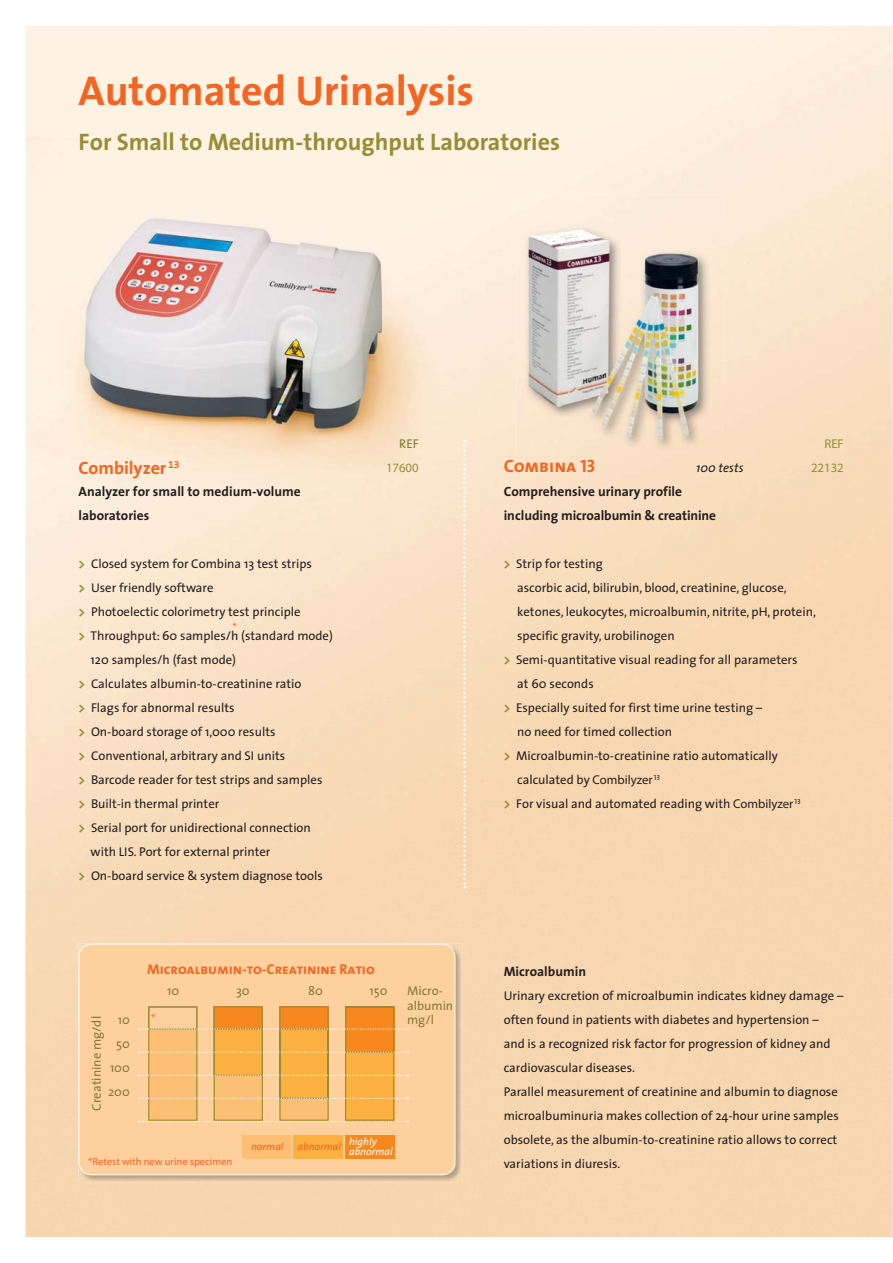
<style>
.page{position:relative;width:893px;height:1263px;background:#fff}
.page>*{position:absolute;margin:0;border:0;box-sizing:border-box;transform-origin:0 0}
.t1{font:700 42px "The Sans B7";color:#f26522}
.t2{font:700 24px "The Sans";color:#968e37}
.t3{font:700 18px "The Sans B7";color:#f26522}
.t4{font:18px "The Sans Bold Caps";color:#f26522}
.t5{font:14.25px "The Sans Bold Caps";color:#f26522}
.t6{font:700 13.5px/24px "The Sans";color:#231f20}
.t7{font:12.75px/24px "The Sans";color:#231f20}
.t8{font:12.75px/24px "The Sans";color:#827c35;text-align:right}
.t9{font:12.75px "Myriad Pro";color:#968e37}
.t10{font:italic 12.75px "The Sans";color:#231f20}
.t11{font:10.5px "Myriad Pro";color:#f26522}
.t12{font:italic 10.5px "The Sans";color:#f26522}
.t13{font:italic 10.5px/10.5px "The Sans";color:#fff}
.s1{font-weight:700;font-size:13.5px;color:#968e37}
.s2{font-family:"Myriad Pro"}
</style>
<div class="page">
<img style="left:26px;top:26px;width:356px;height:947px">
<img style="left:689px;top:236px;width:204px;height:1001px">
<div style="left:434px;top:973px;width:102px;height:264px;background:#f6d6af"></div>
<img style="left:516px;top:194px;width:207px;height:261px">
<img style="left:525px;top:226px;width:184px;height:225px">
<img style="left:78px;top:944px;width:384px;height:238px">
<div style="left:79px;top:944px;width:376px;height:231px;background:#fed09e;border-radius:13px"></div>
<div style="left:79px;top:944px;width:376px;height:231px;border:1px solid #fff;border-radius:13px"></div>
<div style="left:242px;top:1135px;width:49px;height:23px;background:#fdbf73"></div>
<div style="left:294px;top:1135px;width:49px;height:23px;background:#fbb03f"></div>
<div style="left:345px;top:1135px;width:50px;height:23px;background:#f6881f"></div>
<svg style="left:138px;top:1006px;width:271px;height:116px"></svg>
<svg style="left:463px;top:440px;width:3px;height:449px"></svg>
<h1 class="t1" style="left:79px;top:66px;width:397px">Automated Urinalysis</h1>
<h2 class="t2" style="left:79px;top:131px;width:483px">For Small to Medium-throughput Laboratories</h2>
<p class="t8" style="left:399px;top:433px;width:21px">REF</p>
<p class="t9" style="left:824px;top:439px;width:21px">REF</p>
<h3 class="t3" style="left:79px;top:457px;width:102px">Combilyzer <sup>13</sup></h3>
<p class="t9" style="left:386px;top:463px;width:34px">17600</p>
<p class="t6" style="left:79px;top:480px;width:224px">Analyzer for small to medium-volume laboratories</p>
<p class="t7" style="left:79px;top:553px;width:235px"><span class="s1">&gt;</span> Closed system for Combina 13 test strips</p>
<p class="t7" style="left:79px;top:577px;width:136px"><span class="s1">&gt;</span> User friendly software</p>
<p class="t7" style="left:79px;top:601px;width:223px"><span class="s1">&gt;</span> Photoelectic colorimetry test principle</p>
<p class="t7" style="left:79px;top:625px;width:256px"><span class="s1">&gt;</span> Throughput: 60 samples/h (standard mode)</p>
<p class="t7" style="left:91px;top:649px;width:147px">120 samples/h (fast mode)</p>
<p class="t7" style="left:79px;top:673px;width:224px"><span class="s1">&gt;</span> Calculates albumin-to-creatinine ratio</p>
<p class="t7" style="left:79px;top:697px;width:157px"><span class="s1">&gt;</span> Flags for abnormal results</p>
<p class="t7" style="left:79px;top:721px;width:198px"><span class="s1">&gt;</span> On-board storage of 1,000 results</p>
<p class="t7" style="left:79px;top:745px;width:208px"><span class="s1">&gt;</span> Conventional, arbitrary and SI units</p>
<p class="t7" style="left:79px;top:769px;width:245px"><span class="s1">&gt;</span> Barcode reader for test strips and samples</p>
<p class="t7" style="left:79px;top:793px;width:142px"><span class="s1">&gt;</span> Built-in thermal printer</p>
<p class="t7" style="left:79px;top:817px;width:234px"><span class="s1">&gt;</span> Serial port for unidirectional connection</p>
<p class="t7" style="left:91px;top:841px;width:181px">with LIS. Port for external printer</p>
<p class="t7" style="left:79px;top:865px;width:246px"><span class="s1">&gt;</span> On-board service &amp; system diagnose tools</p>
<p class="t11" style="left:233px;top:622px;width:6px">*</p>
<p class="t8" style="left:86px;top:1111px;width:96px;rotate:-90deg">Creatinine mg/dl</p>
<p class="t8" style="left:108px;top:1009px;width:23px">10<br>50<br>100<br>200</p>
<p class="t5" style="left:147px;top:965px;width:229px">Microalbumin-to-Creatinine Ratio</p>
<p class="t11" style="left:151px;top:1014px;width:6px">*</p>
<p class="t8" style="left:167px;top:980px;width:14px">10</p>
<p class="t8" style="left:236px;top:980px;width:15px">30</p>
<p class="t8" style="left:308px;top:980px;width:16px">80</p>
<p class="t8" style="left:370px;top:980px;width:20px">150</p>
<p class="t8" style="left:407px;top:985px;width:48px;line-height:14.2px;text-align:left">Micro&shy;albumin mg/l</p>
<p class="t11" style="left:88px;top:1157px;width:145px">*Retest with new urine specimen</p>
<p class="t12" style="left:251px;top:1140px;width:34px">normal</p>
<p class="t12" style="left:297px;top:1140px;width:45px">abnormal</p>
<p class="t13" style="left:349px;top:1136px;width:45px">highly abnormal</p>
<h3 class="t4" style="left:504px;top:455px;width:93px">Combina 13</h3>
<p class="t10" style="left:696px;top:460px;width:49px">100 tests</p>
<p class="t9" style="left:811px;top:463px;width:34px">22132</p>
<p class="t6" style="left:504px;top:480px;width:214px">Comprehensive urinary profile including microalbumin &amp; creatinine</p>
<p class="t7" style="left:504px;top:553px;width:101px"><span class="s1">&gt;</span> Strip for testing</p>
<p class="t7" style="left:517px;top:577px;width:271px">ascorbic acid, bilirubin, blood, creatinine, glucose,</p>
<p class="t7" style="left:517px;top:601px;width:300px">ketones, leukocytes, microalbumin, nitrite, pH, protein,</p>
<p class="t7" style="left:517px;top:625px;width:159px">specific gravity, urobilinogen</p>
<p class="t7" style="left:504px;top:649px;width:295px"><span class="s1">&gt;</span> Semi-quantitative visual reading for all parameters</p>
<p class="t7" style="left:517px;top:673px;width:78px">at 60 seconds</p>
<p class="t7" style="left:504px;top:697px;width:260px"><span class="s1">&gt;</span> Especially suited for first time urine testing –</p>
<p class="t7" style="left:517px;top:721px;width:156px">no need for timed collection</p>
<p class="t7" style="left:504px;top:745px;width:276px"><span class="s1">&gt;</span> Microalbumin-to-creatinine ratio automatically</p>
<p class="t7" style="left:517px;top:769px;width:145px">calculated by <span class="s2">Combilyzer</span> <sup>13</sup></p>
<p class="t7" style="left:504px;top:793px;width:299px"><span class="s1">&gt;</span> For visual and automated reading with <span class="s2">Combilyzer</span> <sup>13</sup></p>
<p class="t6" style="left:504px;top:960px;width:84px">Microalbumin</p>
<p class="t7" style="left:504px;top:985px;width:341px">Urinary excretion of microalbumin indicates kidney damage – often found in patients with diabetes and hypertension –<br>and is a recognized risk factor for progression of kidney and cardiovascular diseases.<br>Parallel measurement of creatinine and albumin to diagnose microalbuminuria makes collection of 24-hour urine samples obsolete, as the albumin-to-creatinine ratio allows to correct variations in diuresis.</p>
</div>
